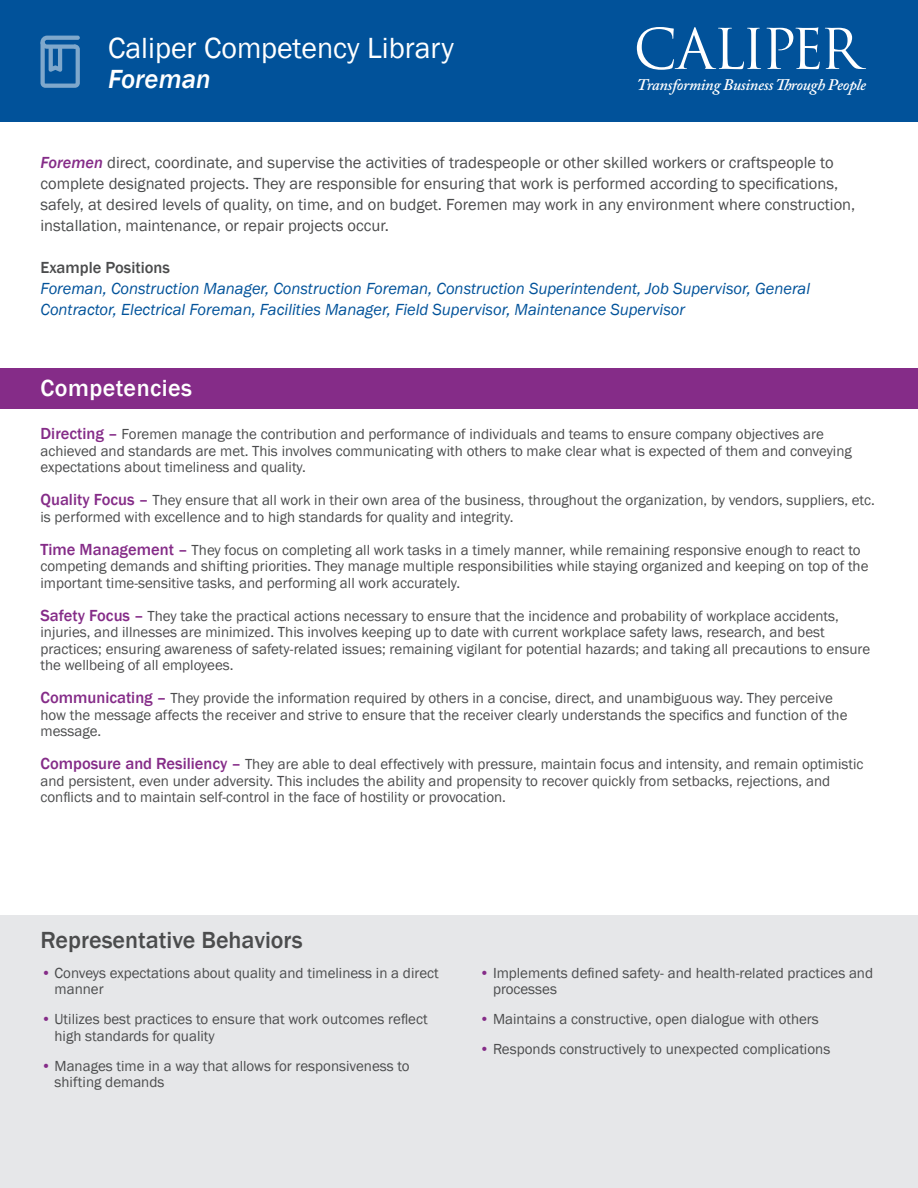
<style>
.page{position:relative;width:918px;height:1188px;background:#fff}
.page>*{position:absolute;margin:0;border:0;box-sizing:border-box;transform-origin:0 0}
.t1{font:30px "Franklin Gothic";color:#fff}
.t2{font:italic 500 27px "Franklin Gothic";color:#fff}
.t3{font:500 24px "Franklin Gothic";color:#4b4c4d}
.t4{font:500 24px "Franklin Gothic";letter-spacing:.02em;color:#fff}
.t5{font:16.5px/21px "Franklin Gothic";color:#4b4c4d}
.t6{font:italic 16.5px/21px "Franklin Gothic";color:#01529a}
.t7{font:italic 600 16.05px "Adobe Caslon Pro";letter-spacing:-.02em;color:#fff}
.t8{font:15px/16.5px "Franklin Gothic";color:#4b4c4d}
.s1{font-weight:500;font-style:italic;color:#852c88}
.s2{font-weight:500;font-style:normal;color:#4b4c4d}
.s3{font-weight:500;font-size:16.5px;color:#852c88}
.s4{color:#852c88}
</style>
<div class="page">
<div style="left:0;top:369px;width:918px;height:40px;background:#852c88"></div>
<div style="left:0;top:915px;width:918px;height:273px;background:#e6e7e9"></div>
<div style="left:0;top:0;width:918px;height:122px;background:#01529a"></div>
<svg style="left:637px;top:27px;width:124px;height:43px"></svg>
<svg style="left:767px;top:27px;width:99px;height:42px"></svg>
<svg style="left:40px;top:36px;width:40px;height:52px"></svg>
<p class="t1" style="left:108px;top:29px;width:347px">Caliper Competency Library</p>
<p class="t2" style="left:108px;top:62px;width:104px">Foreman</p>
<p class="t7" style="left:637px;top:75px;width:231px">Transforming Business Through People</p>
<p class="t5" style="left:40px;top:152px;width:816px"><span class="s1">Foremen</span> direct, coordinate, and supervise the activities of tradespeople or other skilled workers or craftspeople to complete designated projects. They are responsible for ensuring that work is performed according to specifications, safely, at desired levels of quality, on time, and on budget. Foremen may work in any environment where construction, installation, maintenance, or repair projects occur.</p>
<p class="t6" style="left:40px;top:257px;width:771px"><span class="s2">Example Positions<br></span>Foreman, Construction Manager, Construction Foreman, Construction Superintendent, Job Supervisor, General<br>Contractor, Electrical Foreman, Facilities Manager, Field Supervisor, Maintenance Supervisor</p>
<p class="t4" style="left:40px;top:373px;width:153px">Competencies</p>
<p class="t8" style="left:40px;top:426px;width:813px"><span class="s3">Directing –</span> Foremen manage the contribution and performance of individuals and teams to ensure company objectives are achieved and standards are met. This involves communicating with others to make clear what is expected of them and conveying expectations about timeliness and quality.</p>
<p class="t8" style="left:40px;top:492px;width:836px"><span class="s3">Quality Focus –</span> They ensure that all work in their own area of the business, throughout the organization, by vendors, suppliers, etc. is performed with excellence and to high standards for quality and integrity.</p>
<p class="t8" style="left:40px;top:542px;width:830px"><span class="s3">Time Management –</span> They focus on completing all work tasks in a timely manner, while remaining responsive enough to react to competing demands and shifting priorities. They manage multiple responsibilities while staying organized and keeping on top of the important time-sensitive tasks, and performing all work accurately.</p>
<p class="t8" style="left:40px;top:608px;width:831px"><span class="s3">Safety Focus –</span> They take the practical actions necessary to ensure that the incidence and probability of workplace accidents, injuries, and illnesses are minimized. This involves keeping up to date with current workplace safety laws, research, and best practices; ensuring awareness of safety-related issues; remaining vigilant for potential hazards; and taking all precautions to ensure the wellbeing of all employees.</p>
<p class="t8" style="left:40px;top:690px;width:809px"><span class="s3">Communicating –</span> They provide the information required by others in a concise, direct, and unambiguous way. They perceive how the message affects the receiver and strive to ensure that the receiver clearly understands the specifics and function of the message.</p>
<p class="t8" style="left:40px;top:756px;width:825px"><span class="s3">Composure and Resiliency –</span> They are able to deal effectively with pressure, maintain focus and intensity, and remain optimistic and persistent, even under adversity. This includes the ability and propensity to recover quickly from setbacks, rejections, and conflicts and to maintain self-control in the face of hostility or provocation.</p>
<p class="t3" style="left:40px;top:925px;width:264px">Representative Behaviors</p>
<p class="t8" style="left:55px;top:965px;width:386px;text-indent:-14px"><span class="s4">•</span> Conveys expectations about quality and timeliness in a direct manner</p>
<p class="t8" style="left:55px;top:1011px;width:375px;text-indent:-14px"><span class="s4">•</span> Utilizes best practices to ensure that work outcomes reflect high standards for quality</p>
<p class="t8" style="left:55px;top:1058px;width:357px;text-indent:-14px"><span class="s4">•</span> Manages time in a way that allows for responsiveness to shifting demands</p>
<p class="t8" style="left:493px;top:965px;width:382px;text-indent:-14px"><span class="s4">•</span> Implements defined safety- and health-related practices and processes</p>
<p class="t8" style="left:480px;top:1011px;width:341px"><span class="s4">•</span> Maintains a constructive, open dialogue with others</p>
<p class="t8" style="left:480px;top:1041px;width:352px"><span class="s4">•</span> Responds constructively to unexpected complications</p>
</div>
